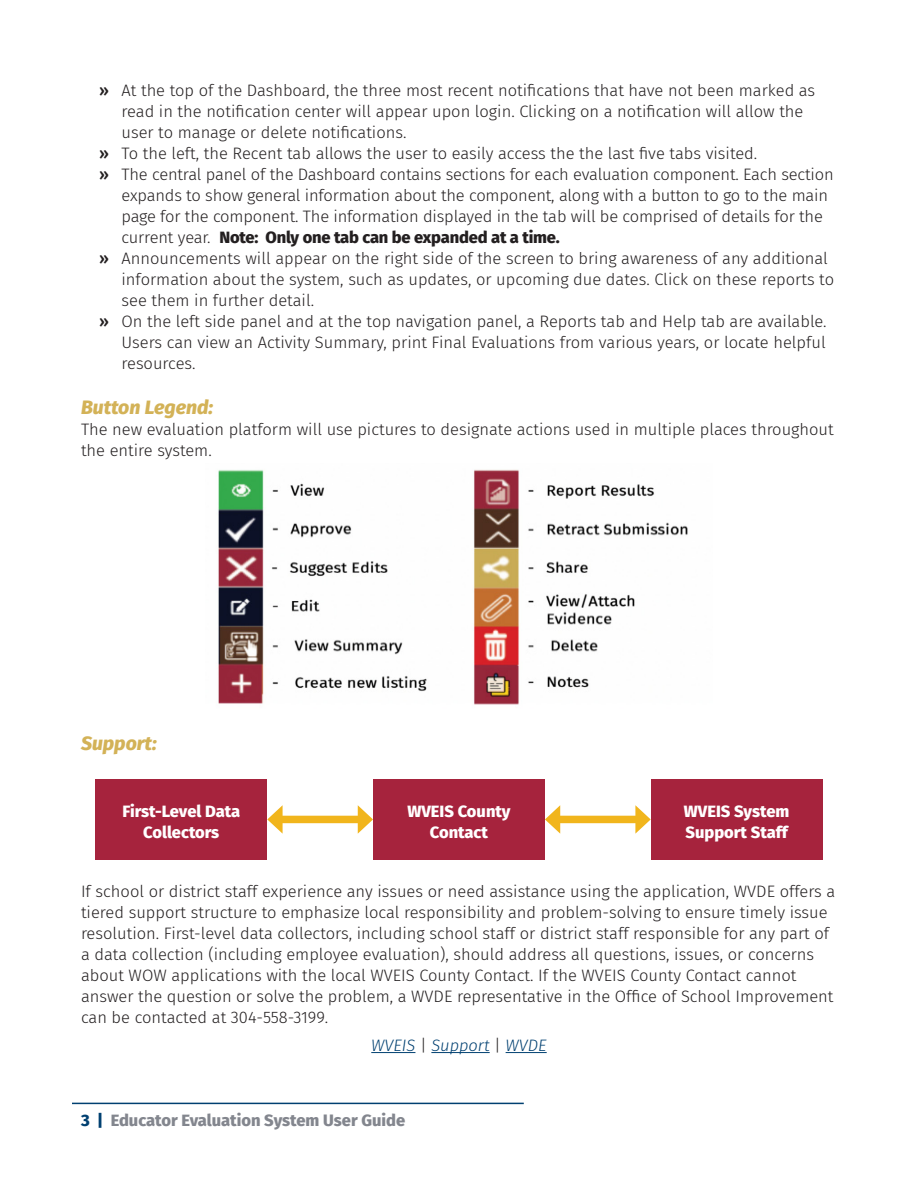
<style>
.page{position:relative;width:918px;height:1188px;background:#fff}
.page>*{position:absolute;margin:0;border:0;box-sizing:border-box;transform-origin:0 0}
.Heading_3{font:italic 800 19.5px "Fira Sans";color:#d3b257}
.t1{font:300 16.5px/21px "Fira Sans";color:#231f20}
.t2{font:800 16.5px/21px "Fira Sans";color:#fff;text-align:center}
.t3{font:800 16.5px "Fira Sans";color:#83868e}
.t4{font:italic 300 16.5px "Fira Sans";color:#004071}
.s1{font-weight:500}
.s2{font-weight:800}
.s3{font-style:normal;color:#231f20}
.s4{color:#004071}
</style>
<div class="page">
<hr style="left:72px;top:1103px;width:452px;height:1px;background:#004071">
<hr style="left:371px;top:1052px;width:44px;height:1px;background:#004071">
<hr style="left:431px;top:1052px;width:59px;height:1px;background:#004071">
<hr style="left:506px;top:1052px;width:41px;height:1px;background:#004071">
<img style="left:218px;top:469px;width:470px;height:236px">
<div style="left:95px;top:779px;width:172px;height:81px;background:#a6233d"></div>
<div style="left:373px;top:779px;width:172px;height:81px;background:#a6233d"></div>
<div style="left:651px;top:779px;width:172px;height:81px;background:#a6233d"></div>
<div style="left:554px;top:816px;width:87px;height:7px;background:#f1b51c"></div>
<svg style="left:545px;top:805px;width:15px;height:29px"></svg>
<svg style="left:635px;top:805px;width:16px;height:29px"></svg>
<div style="left:277px;top:816px;width:87px;height:7px;background:#f1b51c"></div>
<svg style="left:267px;top:805px;width:16px;height:29px"></svg>
<svg style="left:358px;top:805px;width:15px;height:29px"></svg>
<p class="t1" style="left:122px;top:80px;width:695px;text-indent:-22px"><span class="s1">»</span> At the top of the Dashboard, the three most recent notifications that have not been marked as read in the notification center will appear upon login. Clicking on a notification will allow the user to manage or delete notifications.</p>
<p class="t1" style="left:99px;top:143px;width:660px"><span class="s1">»</span> To the left, the Recent tab allows the user to easily access the the last five tabs visited.</p>
<p class="t1" style="left:122px;top:164px;width:714px;text-indent:-22px"><span class="s1">»</span> The central panel of the Dashboard contains sections for each evaluation component. Each section expands to show general information about the component, along with a button to go to the main page for the component. The information displayed in the tab will be comprised of details for the current year. <span class="s2">Note: Only one tab can be expanded at a time.</span></p>
<p class="t1" style="left:122px;top:248px;width:714px;text-indent:-22px"><span class="s1">»</span> Announcements will appear on the right side of the screen to bring awareness of any additional information about the system, such as updates, or upcoming due dates. Click on these reports to see them in further detail.</p>
<p class="t1" style="left:122px;top:311px;width:707px;text-align:justify;text-indent:-22px"><span class="s1">»</span> On the left side panel and at the top navigation panel, a Reports tab and Help tab are available.<br>Users can view an Activity Summary, print Final Evaluations from various years, or locate helpful resources.</p>
<p class="Heading_3" style="left:81px;top:391px;width:134px">Button Legend:</p>
<p class="t1" style="left:81px;top:419px;width:754px">The new evaluation platform will use pictures to designate actions used in multiple places throughout the entire system.</p>
<p class="Heading_3" style="left:81px;top:726px;width:77px">Support:</p>
<p class="t2" style="left:122px;top:799px;width:119px">First-Level Data<br>Collectors</p>
<p class="t2" style="left:407px;top:799px;width:105px">WVEIS County<br>Contact</p>
<p class="t2" style="left:684px;top:799px;width:107px;text-align:left">WVEIS System<br>Support Staff</p>
<p class="t1" style="left:81px;top:880px;width:756px">If school or district staff experience any issues or need assistance using the application, WVDE offers a tiered support structure to emphasize local responsibility and problem-solving to ensure timely issue resolution. First-level data collectors, including school staff or district staff responsible for any part of a data collection (including employee evaluation), should address all questions, issues, or concerns about WOW applications with the local WVEIS County Contact. If the WVEIS County Contact cannot answer the question or solve the problem, a WVDE representative in the Office of School Improvement can be contacted at 304-558-3199.</p>
<p class="t4" style="left:371px;top:1034px;width:177px">WVEIS <span class="s3">|</span> Support <span class="s3">|</span> WVDE</p>
<p class="t3" style="left:81px;top:1106px;width:326px"><span class="s4">3 |</span> Educator Evaluation System User Guide</p>
</div>
